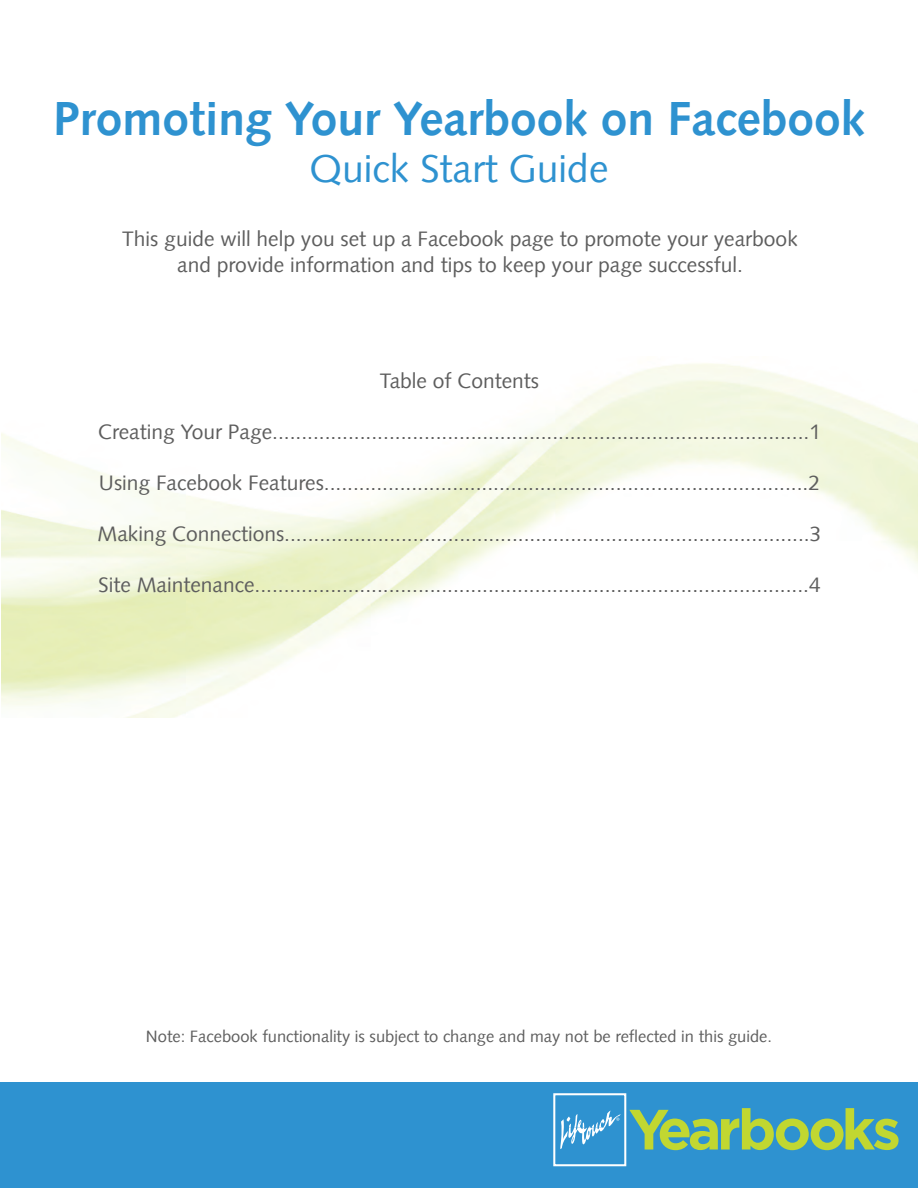
<style>
.page{position:relative;width:918px;height:1188px;background:#fff}
.page>*{position:absolute;margin:0;border:0;box-sizing:border-box;transform-origin:0 0}
.t1{font:700 48px "Syntax";color:#2e92d0}
.t2{font:39px "Syntax";color:#2e92d0}
.t3{font:21px/25.5px "Syntax";color:#5e5e5e;text-align:center}
.t4{font:16.5px "Syntax";color:#5e5e5e}
</style>
<div class="page">
<img style="left:2px;top:363px;width:916px;height:354px">
<div style="left:0;top:1082px;width:918px;height:106px;background:#2e92d0"></div>
<svg style="left:629px;top:1108px;width:270px;height:42px"></svg>
<div style="left:553px;top:1093px;width:73px;height:73px;border:2px solid #fff"></div>
<svg style="left:560px;top:1111px;width:61px;height:38px"></svg>
<h1 class="t1" style="left:53px;top:91px;width:813px">Promoting Your Yearbook on Facebook</h1>
<h2 class="t2" style="left:309px;top:145px;width:301px">Quick Start Guide</h2>
<p class="t3" style="left:122px;top:226px;width:677px">This guide will help you set up a Facebook page to promote your yearbook and provide information and tips to keep your page successful.</p>
<p class="t3" style="left:380px;top:368px;width:161px">Table of Contents</p>
<p class="t3" style="left:98px;top:419px;width:724px">Creating Your Page............................................................................................1</p>
<p class="t3" style="left:99px;top:470px;width:723px">Using Facebook Features...................................................................................2</p>
<p class="t3" style="left:98px;top:521px;width:725px">Making Connections..........................................................................................3</p>
<p class="t3" style="left:98px;top:572px;width:724px">Site Maintenance...............................................................................................4</p>
<p class="t4" style="left:146px;top:1027px;width:628px">Note: Facebook functionality is subject to change and may not be reflected in this guide.</p>
</div>
